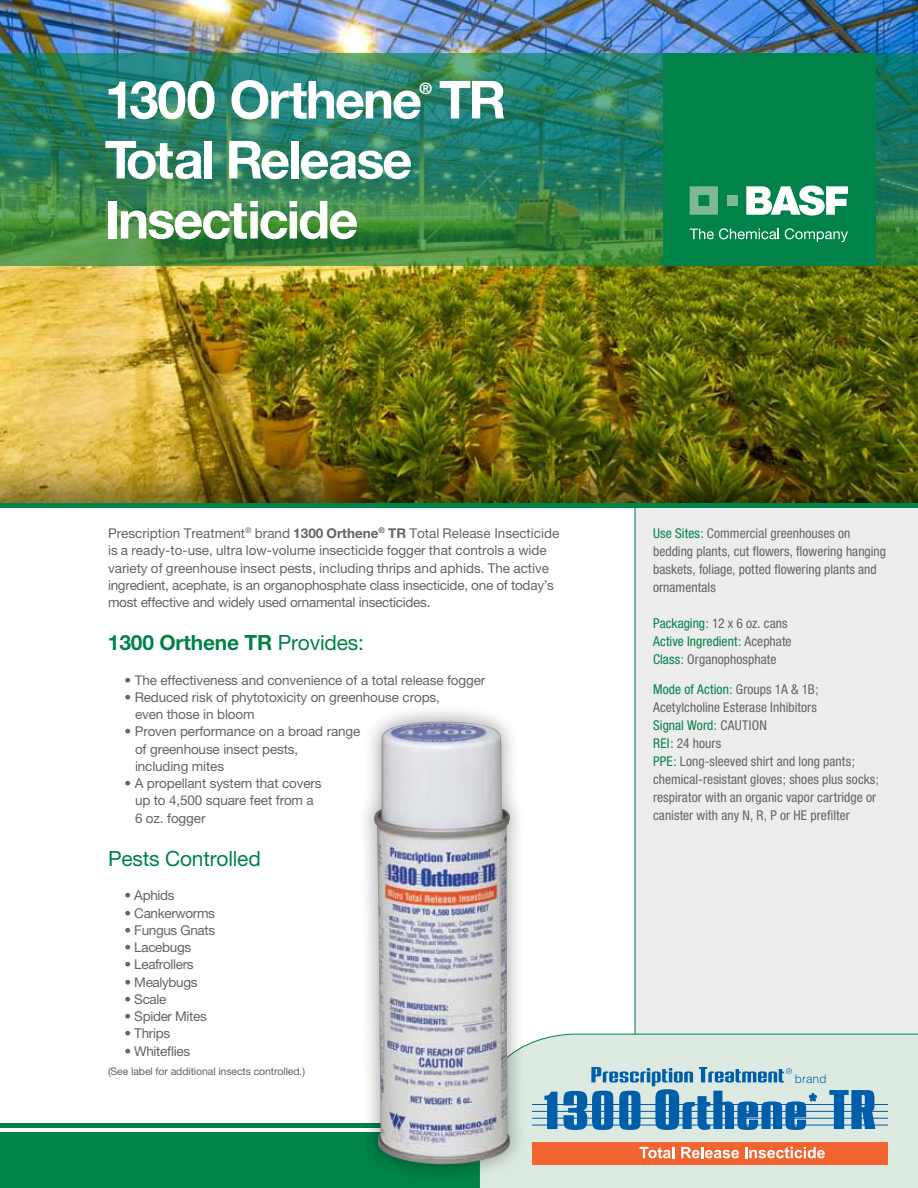
<style>
.page{position:relative;width:918px;height:1188px;background:#fff}
.page>*{position:absolute;margin:0;border:0;box-sizing:border-box;transform-origin:0 0}
.t1{font:700 52.5px/60px "Helvetica Neue";letter-spacing:-.04em;color:#fff}
.t2{font:700 21px "Helvetica Neue";letter-spacing:-.01em;color:#008248}
.t3{font:21px "Helvetica Neue";letter-spacing:-.01em;color:#008248}
.t4{font:700 15.75px "Helvetica Neue";color:#fff}
.t5{font:13.5px/17.2px "Helvetica Neue";letter-spacing:-.01em;color:#636466}
.t6{font:condensed 13.5px/18px "Helvetica Neue";letter-spacing:.005em;color:#636466}
.t7{font:10.5px "Helvetica Neue";letter-spacing:-.01em;color:#636466}
.s1{font-weight:700}
.s2{font-weight:400}
.s3{color:#008248}
</style>
<div class="page">
<img style="left:0;top:0;width:918px;height:455px">
<div style="left:0;top:455px;width:918px;height:733px;background:#000;opacity:.4"></div>
<div style="left:0;top:506px;width:918px;height:682px;background:#fff"></div>
<div style="left:0;top:1123px;width:918px;height:5px;background:#008248"></div>
<div style="left:0;top:1133px;width:918px;height:55px;background:#008248"></div>
<svg style="left:0;top:53px;width:918px;height:213px;background:#2f835c"></svg>
<div style="left:663px;top:53px;width:212px;height:213px;background:#008248"></div>
<svg style="left:690px;top:228px;width:89px;height:11px"></svg>
<svg style="left:785px;top:228px;width:63px;height:14px"></svg>
<svg style="left:746px;top:186px;width:102px;height:30px"></svg>
<svg style="left:690px;top:186px;width:28px;height:29px"></svg>
<div style="left:727px;top:195px;width:11px;height:11px;background:#7eb89a"></div>
<div style="left:635px;top:506px;width:283px;height:590px;background:#ededee"></div>
<div style="left:0;top:503px;width:918px;height:5px;background:#008248"></div>
<hr style="left:635px;top:507px;width:1px;height:531px;background:#008248">
<div style="left:479px;top:1031px;width:439px;height:157px;background:#dceae1"></div>
<div style="left:354px;top:702px;width:172px;height:480px;background:#000;opacity:.4"></div>
<img style="left:371px;top:722px;width:141px;height:445px">
<div style="left:532px;top:1142px;width:356px;height:22px;background:#f26531"></div>
<hr style="left:532px;top:1104px;width:356px;height:1px;background:#005daa">
<hr style="left:532px;top:1118px;width:356px;height:1px;background:#005daa">
<hr style="left:532px;top:1125px;width:356px;height:1px;background:#005daa">
<hr style="left:532px;top:1111px;width:356px;height:1px;background:#005daa">
<svg style="left:544px;top:1092px;width:13px;height:37px"></svg>
<svg style="left:640px;top:1147px;width:35px;height:11px"></svg>
<svg style="left:681px;top:1147px;width:58px;height:11px"></svg>
<svg style="left:745px;top:1147px;width:80px;height:11px"></svg>
<svg style="left:564px;top:1067px;width:311px;height:63px;background:#78aac8"></svg>
<h1 class="t1" style="left:105px;top:69px;width:403px">1300 Orthene TR</h1>
<p class="t4" style="left:420px;top:79px;width:14px">®</p>
<h1 class="t1" style="left:105px;top:129px;width:309px">Total Release<br>Insecticide</h1>
<p class="t5" style="left:108px;top:524px;width:453px">Prescription Treatment<sup>®</sup> brand <span class="s1">1300 Orthene</span><sup>®</sup> <span class="s1">TR</span> Total Release Insecticide is a ready-to-use, ultra low-volume insecticide fogger that controls a wide variety of greenhouse insect pests, including thrips and aphids. The active ingredient, acephate, is an organophosphate class insecticide, one of today’s most effective and widely used ornamental insecticides.</p>
<h2 class="t2" style="left:108px;top:629px;width:257px">1300 Orthene TR <span class="s2">Provides:</span></h2>
<p class="t5" style="left:124px;top:671px;width:362px">• The effectiveness and convenience of a total release fogger</p>
<p class="t5" style="left:135px;top:688px;width:306px;text-indent:-11px">• Reduced risk of phytotoxicity on greenhouse crops, even those in bloom</p>
<p class="t5" style="left:135px;top:723px;width:227px;text-indent:-11px">• Proven performance on a broad range of greenhouse insect pests,<br>including mites</p>
<p class="t5" style="left:135px;top:775px;width:188px;text-indent:-11px">• A propellant system that covers up to 4,500 square feet from a<br>6 oz. fogger</p>
<h2 class="t3" style="left:108px;top:846px;width:154px">Pests Controlled</h2>
<p class="t5" style="left:124px;top:887px;width:52px">• Aphids</p>
<p class="t5" style="left:124px;top:904px;width:92px">• Cankerworms</p>
<p class="t5" style="left:124px;top:921px;width:92px">• Fungus Gnats</p>
<p class="t5" style="left:124px;top:938px;width:68px">• Lacebugs</p>
<p class="t5" style="left:124px;top:956px;width:71px">• Leafrollers</p>
<p class="t5" style="left:124px;top:973px;width:75px">• Mealybugs</p>
<p class="t5" style="left:124px;top:990px;width:43px">• Scale</p>
<p class="t5" style="left:124px;top:1007px;width:84px">• Spider Mites</p>
<p class="t5" style="left:124px;top:1025px;width:47px">• Thrips</p>
<p class="t5" style="left:124px;top:1042px;width:67px">• Whiteflies</p>
<p class="t7" style="left:108px;top:1065px;width:199px">(See label for additional insects controlled.)</p>
<p class="t6" style="left:653px;top:524px;width:235px"><span class="s3">Use Sites:</span> Commercial greenhouses on bedding plants, cut flowers, flowering hanging baskets, foliage, potted flowering plants and ornamentals</p>
<p class="t6" style="left:653px;top:614px;width:140px"><span class="s3">Packaging:</span> 12 x 6 oz. cans<br><span class="s3">Active Ingredient:</span> Acephate<br><span class="s3">Class:</span> Organophosphate</p>
<p class="t6" style="left:653px;top:680px;width:228px"><span class="s3">Mode of Action:</span> Groups 1A &amp; 1B; Acetylcholine Esterase Inhibitors<br><span class="s3">Signal Word:</span> CAUTION<br><span class="s3">REI:</span> 24 hours<br><span class="s3">PPE:</span> Long-sleeved shirt and long pants; chemical-resistant gloves; shoes plus socks; respirator with an organic vapor cartridge or canister with any N, R, P or HE prefilter</p>
</div>
